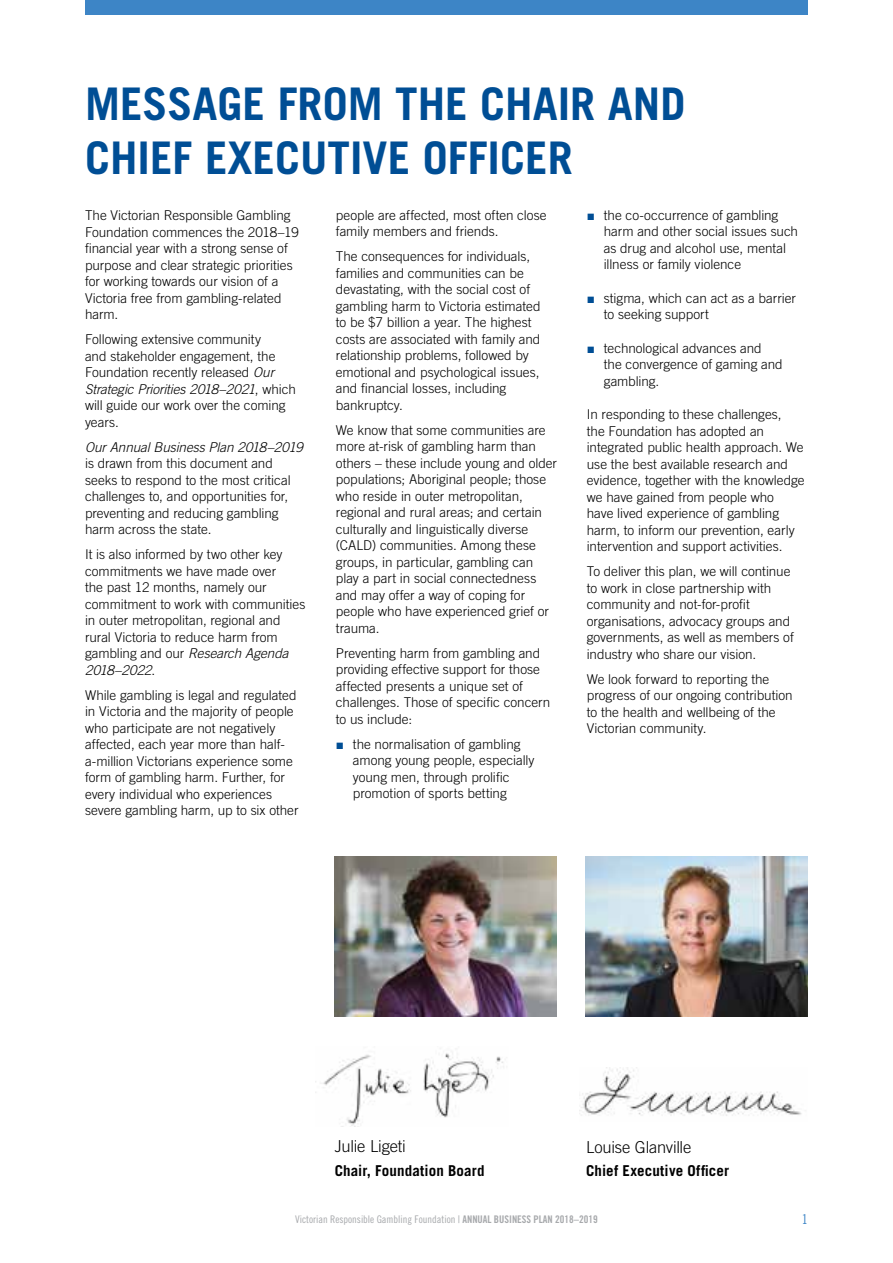
<style>
.page{position:relative;width:893px;height:1263px;background:#fff}
.page>*{position:absolute;margin:0;border:0;box-sizing:border-box;transform-origin:0 0}
.t1{font:700 45px/54px "Trade Gothic";color:#004e95}
.t2{font:300 16.5px "Trade Gothic LT Std";letter-spacing:-.01em;color:#000}
.t3{font:700 15px "Trade Gothic LT Std";letter-spacing:.01em;color:#000}
.t4{font:300 13.5px/16.5px "Trade Gothic LT Std";color:#000}
.t5{font:italic 300 13.5px "Trade Gothic LT Std";letter-spacing:-.005em;color:#000}
.t6{font:13.5px "Trade Gothic Cond Eighteen";color:#3d85c6}
.t7{font:10.5px "Trade Gothic Cond Eighteen";color:#a7a9ac}
.s1{font-style:italic}
.s2{font-family:"Impact";font-weight:400;color:#004e95}
.s3{font-family:"Trade Gothic Bold Cond Twenty"}
</style>
<div class="page">
<div style="left:85px;top:0;width:723px;height:15px;background:#3d85c6"></div>
<img style="left:315px;top:1052px;width:189px;height:74px">
<img style="left:335px;top:856px;width:221px;height:160px">
<img style="left:586px;top:856px;width:222px;height:160px">
<img style="left:580px;top:1067px;width:222px;height:49px">
<h1 class="t1" style="left:85px;top:76px;width:602px">MESSAGE FROM THE CHAIR AND<br>CHIEF EXECUTIVE OFFICER</h1>
<p class="t4" style="left:85px;top:207px;width:215px">The Victorian Responsible Gambling<br>Foundation commences the 2018–19 financial year with a strong sense of purpose and clear strategic priorities for working towards our vision of a<br>Victoria free from gambling-related harm.</p>
<p class="t4" style="left:85px;top:331px;width:212px">Following extensive community<br>and stakeholder engagement, the<br>Foundation recently released <span class="s1">Our<br>Strategic Priorities 2018–2021</span>, which will guide our work over the coming years.</p>
<p class="t5" style="left:85px;top:439px;width:219px">Our Annual Business Plan 2018–2019</p>
<p class="t4" style="left:85px;top:455px;width:207px">is drawn from this document and seeks to respond to the most critical challenges to, and opportunities for, preventing and reducing gambling harm across the state.</p>
<p class="t4" style="left:85px;top:546px;width:222px">It is also informed by two other key commitments we have made over<br>the past 12 months, namely our commitment to work with communities in outer metropolitan, regional and rural Victoria to reduce harm from gambling and our <span class="s1">Research Agenda<br>2018–2022</span>.</p>
<p class="t4" style="left:85px;top:686px;width:215px">While gambling is legal and regulated in Victoria and the majority of people who participate are not negatively affected, each year more than half&shy;a-million Victorians experience some form of gambling harm. Further, for every individual who experiences severe gambling harm, up to six other</p>
<p class="t4" style="left:604px;top:207px;width:196px;text-indent:-17px"><span class="s2">■</span> the co-occurrence of gambling harm and other social issues such as drug and alcohol use, mental illness or family violence</p>
<p class="t4" style="left:604px;top:290px;width:194px;text-indent:-17px"><span class="s2">■</span> stigma, which can act as a barrier to seeking support</p>
<p class="t4" style="left:604px;top:340px;width:180px;text-indent:-17px"><span class="s2">■</span> technological advances and the convergence of gaming and gambling.</p>
<p class="t4" style="left:587px;top:406px;width:219px">In responding to these challenges,<br>the Foundation has adopted an integrated public health approach. We use the best available research and evidence, together with the knowledge we have gained from people who<br>have lived experience of gambling harm, to inform our prevention, early intervention and support activities.</p>
<p class="t4" style="left:587px;top:563px;width:208px">To deliver this plan, we will continue to work in close partnership with community and not-for-profit organisations, advocacy groups and governments, as well as members of industry who share our vision.</p>
<p class="t4" style="left:587px;top:671px;width:207px">We look forward to reporting the progress of our ongoing contribution to the health and wellbeing of the<br>Victorian community.</p>
<p class="t4" style="left:336px;top:207px;width:212px">people are affected, most often close family members and friends.</p>
<p class="t4" style="left:336px;top:248px;width:206px">The consequences for individuals, families and communities can be devastating, with the social cost of gambling harm to Victoria estimated to be $7 billion a year. The highest costs are associated with family and relationship problems, followed by emotional and psychological issues, and financial losses, including bankruptcy.</p>
<p class="t4" style="left:336px;top:422px;width:223px">We know that some communities are more at-risk of gambling harm than others – these include young and older populations; Aboriginal people; those who reside in outer metropolitan, regional and rural areas; and certain culturally and linguistically diverse (CALD) communities. Among these groups, in particular, gambling can play a part in social connectedness and may offer a way of coping for people who have experienced grief or trauma.</p>
<p class="t4" style="left:336px;top:645px;width:216px">Preventing harm from gambling and providing effective support for those affected presents a unique set of challenges. Those of specific concern to us include:</p>
<p class="t4" style="left:353px;top:736px;width:183px;text-indent:-17px"><span class="s2">■</span> the normalisation of gambling among young people, especially young men, through prolific promotion of sports betting</p>
<p class="t2" style="left:335px;top:1136px;width:73px">Julie Ligeti</p>
<p class="t3" style="left:335px;top:1161px;width:151px">Chair, Foundation Board</p>
<p class="t2" style="left:586px;top:1137px;width:107px">Louise Glanville</p>
<p class="t3" style="left:586px;top:1161px;width:144px">Chief Executive Officer</p>
<p class="t7" style="left:295px;top:1213px;width:304px">Victorian Responsible Gambling Foundation | <span class="s3">ANNUAL BUSINESS PLAN 2018–2019</span></p>
<p class="t6" style="left:802px;top:1211px;width:7px">1</p>
</div>
